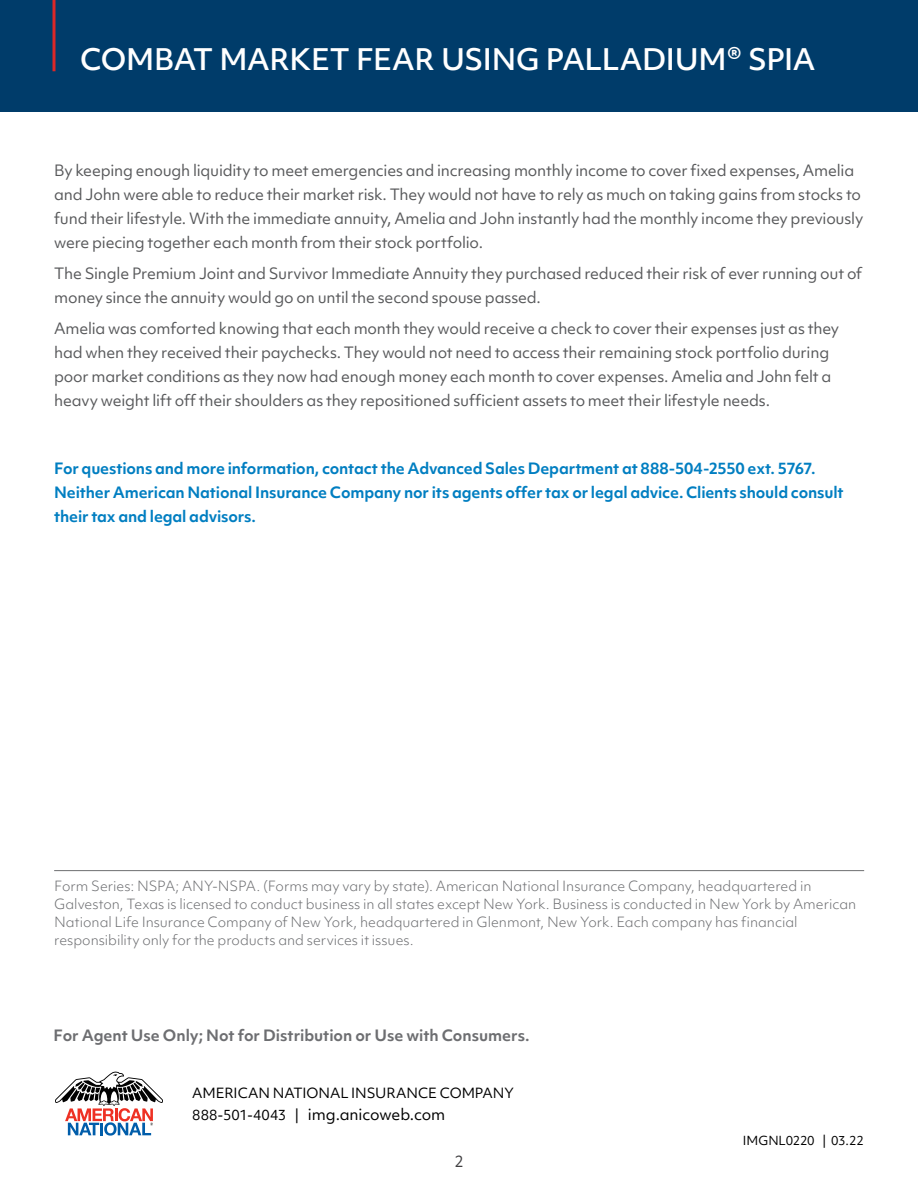
<style>
.page{position:relative;width:918px;height:1188px;background:#fff}
.page>*{position:absolute;margin:0;border:0;box-sizing:border-box;transform-origin:0 0}
.t1{font:500 28.5px "Objektiv Mk 1";letter-spacing:-.01em;color:#fff}
.t2{font:15px/24px "Objektiv Mk 1";letter-spacing:-.015em;color:#58595b}
.t3{font:700 15px/24px "Objektiv Mk 1";letter-spacing:-.01em;color:#007ec1}
.t4{font:700 15px "Objektiv Mk 1";color:#6d6e71}
.t5{font:15px "Objektiv Mk 1";letter-spacing:-.005em;color:#000}
.t6{font:15px "Objektiv Mk 1";color:#414042}
.t7{font:300 13.5px/18px "Objektiv Mk 1";color:#6d6e71}
.t8{font:13.5px "Objektiv Mk 1";letter-spacing:-.005em;color:#000}
.t9{font:12px "Objektiv Mk 1";letter-spacing:-.015em;color:#000}
.s1{font-size:13.5px}
</style>
<div class="page">
<div style="left:0;top:0;width:918px;height:111px;background:#003c6a"></div>
<svg style="left:52px;top:0;width:4px;height:71px"></svg>
<hr style="left:54px;top:870px;width:810px;height:1px;background:#6d6e71">
<svg style="left:55px;top:1072px;width:108px;height:64px"></svg>
<h1 class="t1" style="left:80px;top:39px;width:737px">COMBAT MARKET FEAR USING PALLADIUM® SPIA</h1>
<p class="t2" style="left:54px;top:159px;width:811px">By keeping enough liquidity to meet emergencies and increasing monthly income to cover fixed expenses, Amelia and John were able to reduce their market risk. They would not have to rely as much on taking gains from stocks to fund their lifestyle. With the immediate annuity, Amelia and John instantly had the monthly income they previously were piecing together each month from their stock portfolio.</p>
<p class="t2" style="left:54px;top:261px;width:810px">The Single Premium Joint and Survivor Immediate Annuity they purchased reduced their risk of ever running out of money since the annuity would go on until the second spouse passed.</p>
<p class="t2" style="left:54px;top:316px;width:786px">Amelia was comforted knowing that each month they would receive a check to cover their expenses just as they had when they received their paychecks. They would not need to access their remaining stock portfolio during poor market conditions as they now had enough money each month to cover expenses. Amelia and John felt a heavy weight lift off their shoulders as they repositioned sufficient assets to meet their lifestyle needs.</p>
<p class="t3" style="left:54px;top:456px;width:791px">For questions and more information, contact the Advanced Sales Department at 888-504-2550 ext. 5767.<br>Neither American National Insurance Company nor its agents offer tax or legal advice. Clients should consult their tax and legal advisors.</p>
<p class="t7" style="left:54px;top:877px;width:804px">Form Series: NSPA; ANY-NSPA. (Forms may vary by state). American National Insurance Company, headquartered in Galveston, Texas is licensed to conduct business in all states except New York. Business is conducted in New York by American National Life Insurance Company of New York, headquartered in Glenmont, New York. Each company has financial responsibility only for the products and services it issues.</p>
<p class="t4" style="left:54px;top:1025px;width:478px">For Agent Use Only; Not for Distribution or Use with Consumers.</p>
<p class="t8" style="left:192px;top:1083px;width:323px">AMERICAN NATIONAL INSURANCE COMPANY</p>
<p class="t5" style="left:192px;top:1104px;width:255px"><span class="s1">888-501-4043 |</span> img.anicoweb.com</p>
<p class="t6" style="left:454px;top:1151px;width:11px">2</p>
<p class="t9" style="left:743px;top:1132px;width:122px">IMGNL0220 | 03.22</p>
</div>
